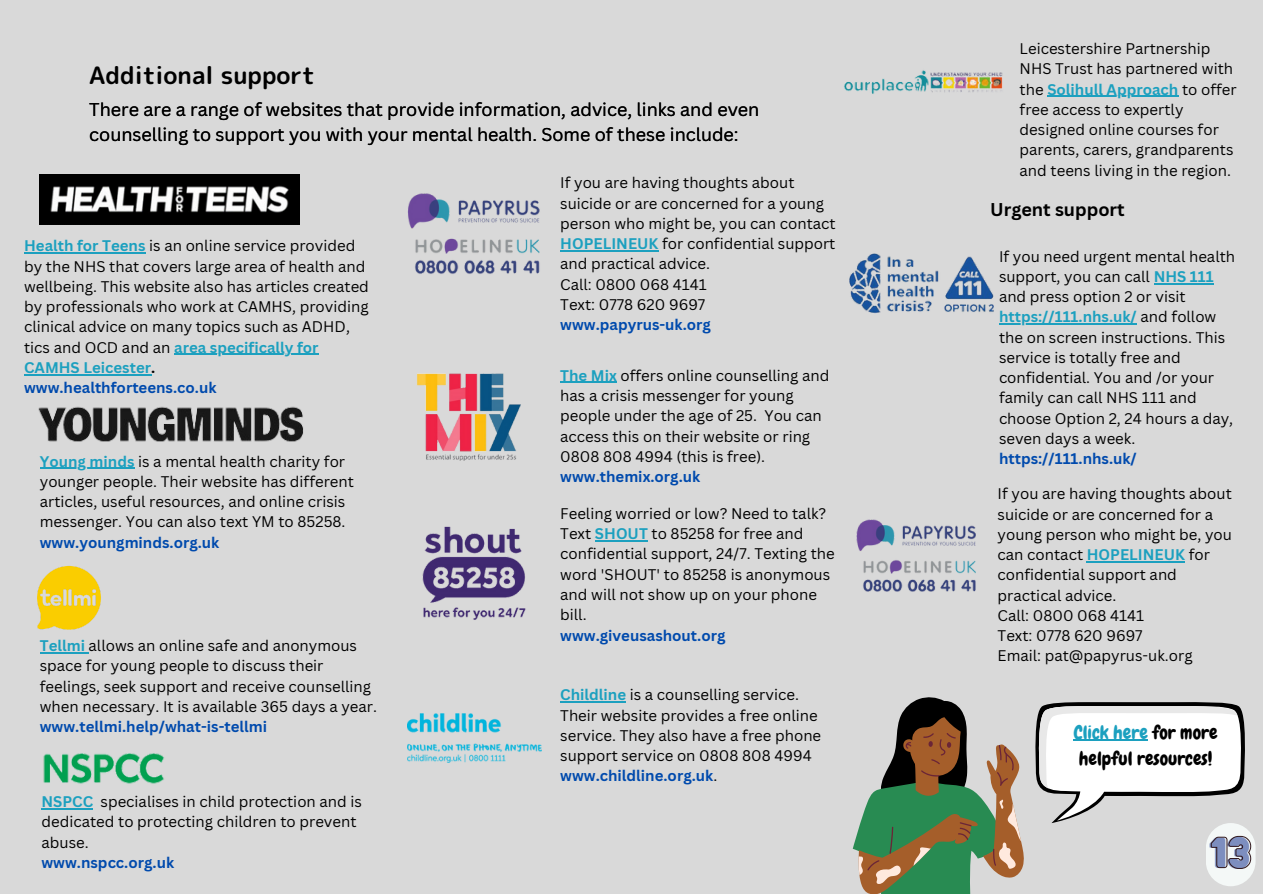
<style>
.page{position:relative;width:1263px;height:894px;background:#fff}
.page>*{position:absolute;margin:0;border:0;box-sizing:border-box;transform-origin:0 0}
.t1{font:37.95px "Hitand Run";color:#7d8ebf}
.t2{font:24px "rounded mplus 1 p bold";color:#000}
.t3{font:18.9px/26px "Chewy";color:#000}
.t4{font:18px/24.8px "Canva Sans";color:#000}
.t5{font:700 18px "Canva Sans";color:#000}
.t6{font:15px/20.2px "Canva Sans";color:#000}
.t7{font:700 15px/20.2px "Canva Sans";color:#004aad}
.s1{font-weight:700;color:#1ca0bf}
.s2{color:#1ca0bf}
.s3{color:#000}
.s4{font-weight:400;color:#000}
.s5{font-weight:700;color:#004aad}
</style>
<div class="page">
<div style="left:0;top:0;width:1263px;height:893px;background:#d9d9d9"></div>
<div style="left:1206px;top:822px;width:49px;height:63px;background:#f4f8f7;border-radius:25px"></div>
<svg style="left:1211px;top:835px;width:40px;height:33px"></svg>
<img style="left:40px;top:174px;width:260px;height:51px">
<img style="left:407px;top:713px;width:134px;height:48px">
<img style="left:416px;top:373px;width:105px;height:87px">
<img style="left:407px;top:193px;width:133px;height:81px">
<img style="left:422px;top:526px;width:104px;height:94px">
<img style="left:43px;top:753px;width:122px;height:31px">
<img style="left:844px;top:70px;width:159px;height:24px">
<svg style="left:1035px;top:702px;width:210px;height:120px"></svg>
<img style="left:37px;top:566px;width:64px;height:64px">
<hr style="left:24px;top:252px;width:122px;height:1px;background:#1ca0bf">
<hr style="left:174px;top:354px;width:145px;height:1px;background:#1ca0bf">
<hr style="left:24px;top:374px;width:127px;height:1px;background:#1ca0bf">
<hr style="left:42px;top:808px;width:51px;height:1px;background:#1ca0bf">
<img style="left:38px;top:406px;width:265px;height:36px">
<img style="left:849px;top:253px;width:145px;height:61px">
<svg style="left:853px;top:697px;width:171px;height:196px"></svg>
<hr style="left:595px;top:540px;width:53px;height:1px;background:#1ca0bf">
<hr style="left:1154px;top:283px;width:60px;height:1px;background:#1ca0bf">
<hr style="left:999px;top:323px;width:138px;height:1px;background:#1ca0bf">
<hr style="left:1074px;top:739px;width:74px;height:1px;background:#1ca0bf">
<hr style="left:40px;top:467px;width:94px;height:1px;background:#1ca0bf">
<hr style="left:560px;top:701px;width:66px;height:1px;background:#1ca0bf">
<hr style="left:560px;top:382px;width:57px;height:1px;background:#1ca0bf">
<hr style="left:560px;top:250px;width:98px;height:1px;background:#1ca0bf">
<hr style="left:1047px;top:96px;width:131px;height:1px;background:#1ca0bf">
<hr style="left:40px;top:652px;width:49px;height:1px;background:#1ca0bf">
<hr style="left:1087px;top:561px;width:98px;height:1px;background:#1ca0bf">
<img style="left:856px;top:519px;width:120px;height:73px">
<h1 class="t2" style="left:89px;top:58px;width:227px">Additional support</h1>
<p class="t4" style="left:89px;top:96px;width:672px">There are a range of websites that provide information, advice, links and even counselling to support you with your mental health. Some of these include:</p>
<h3 class="t6" style="left:24px;top:235px;width:346px"><span class="s1">Health for Teens</span> is an online service provided by the NHS that covers large area of health and wellbeing. This website also has articles created by professionals who work at CAMHS, providing clinical advice on many topics such as ADHD, tics and OCD and an <span class="s1">area specifically for</span></h3>
<p class="t7" style="left:24px;top:357px;width:194px"><span class="s2">CAMHS Leicester</span><span class="s3">. </span>www.healthforteens.co.uk</p>
<p class="t6" style="left:40px;top:450px;width:316px"><span class="s1">Young minds</span> is a mental health charity for younger people. Their website has different articles, useful resources, and online crisis messenger. You can also text YM to 85258.</p>
<p class="t7" style="left:40px;top:531px;width:181px">www.youngminds.org.uk</p>
<p class="t6" style="left:40px;top:635px;width:339px"><span class="s1">Tellmi</span> allows an online safe and anonymous space for young people to discuss their feelings, seek support and receive counselling when necessary. It is available 365 days a year.</p>
<p class="t7" style="left:40px;top:716px;width:229px">www.tellmi.help/what-is-tellmi</p>
<p class="t6" style="left:42px;top:791px;width:322px"><span class="s1">NSPCC</span> specialises in child protection and is dedicated to protecting children to prevent abuse.</p>
<p class="t7" style="left:42px;top:851px;width:134px">www.nspcc.org.uk</p>
<p class="t6" style="left:560px;top:172px;width:277px">If you are having thoughts about suicide or are concerned for a young person who might be, you can contact<br><span class="s1">HOPELINEUK</span> for confidential support and practical advice.</p>
<p class="t6" style="left:560px;top:273px;width:148px">Call: 0800 068 4141</p>
<p class="t6" style="left:560px;top:294px;width:147px">Text: 0778 620 9697</p>
<p class="t7" style="left:560px;top:314px;width:152px">www.papyrus-uk.org</p>
<p class="t6" style="left:560px;top:364px;width:271px"><span class="s1">The Mix</span> offers online counselling and has a crisis messenger for young people under the age of 25. You can access this on their website or ring 0808 808 4994 (this is free).</p>
<p class="t7" style="left:560px;top:466px;width:141px">www.themix.org.uk</p>
<p class="t6" style="left:560px;top:503px;width:276px">Feeling worried or low? Need to talk?<br>Text <span class="s1">SHOUT</span> to 85258 for free and confidential support, 24/7. Texting the word 'SHOUT' to 85258 is anonymous and will not show up on your phone bill.</p>
<p class="t7" style="left:560px;top:624px;width:167px">www.giveusashout.org</p>
<p class="t6" style="left:560px;top:684px;width:262px"><span class="s1">Childline</span> is a counselling service.<br>Their website provides a free online service. They also have a free phone support service on 0808 808 4994</p>
<p class="t7" style="left:560px;top:765px;width:159px">www.childline.org.uk<span class="s4">.</span></p>
<p class="t6" style="left:1020px;top:38px;width:219px">Leicestershire Partnership<br>NHS Trust has partnered with the <span class="s1">Solihull Approach</span> to offer</p>
<p class="t6" style="left:1020px;top:99px;width:215px">free access to expertly designed online courses for parents, carers, grandparents and teens living in the region.</p>
<p class="t5" style="left:990px;top:197px;width:136px">Urgent support</p>
<p class="t6" style="left:999px;top:245px;width:238px">If you need urgent mental health support, you can call <span class="s1">NHS 111 </span>and press option 2 or visit</p>
<p class="t6" style="left:999px;top:306px;width:236px"><span class="s1">https://111.nhs.uk/</span> and follow the on screen instructions. This service is totally free and confidential. You and /or your family can call NHS 111 and choose Option 2, 24 hours a day, seven days a week. <span class="s5">https://111.nhs.uk/</span></p>
<p class="t6" style="left:998px;top:483px;width:236px">If you are having thoughts about suicide or are concerned for a young person who might be, you can contact <span class="s1">HOPELINEUK</span> for confidential support and practical advice.</p>
<p class="t6" style="left:998px;top:604px;width:148px">Call: 0800 068 4141</p>
<p class="t6" style="left:998px;top:625px;width:147px">Text: 0778 620 9697</p>
<p class="t6" style="left:998px;top:645px;width:196px">Email: pat@papyrus-uk.org</p>
<p class="t3" style="left:1074px;top:719px;width:145px"><span class="s2">Click here</span> for more helpful resources!</p>
<h1 class="t1" style="left:1208px;top:831px;width:43px">13</h1>
</div>
